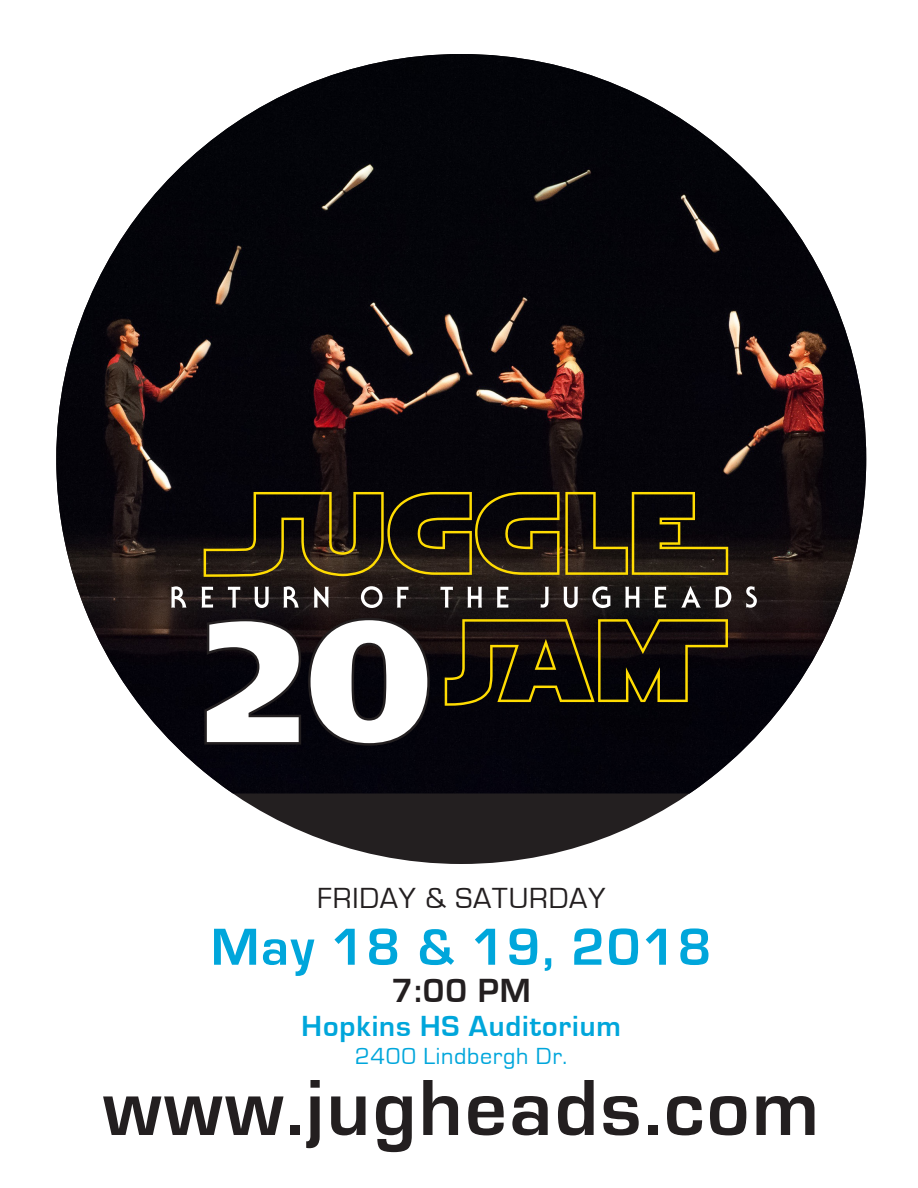
<style>
.page{position:relative;width:918px;height:1188px;background:#fff}
.page>*{position:absolute;margin:0;border:0;box-sizing:border-box;transform-origin:0 0}
.t1{font:700 82.5px "Eurostile";letter-spacing:.03em;color:#231f20}
.t2{font:700 54px "Eurostile";letter-spacing:.03em;color:#00a6db}
.t3{font:700 34.5px "Eurostile";color:#231f20}
.t4{font:700 30px "Eurostile";letter-spacing:.03em;color:#00a6db}
.t5{font:30px "Eurostile";letter-spacing:.03em;color:#231f20}
.t6{font:24px "Eurostile";letter-spacing:.03em;color:#00a6db}
</style>
<div class="page">
<div style="left:56px;top:54px;width:810px;height:810px;background:#231f20;border-radius:50%"></div>
<img style="left:56px;top:54px;width:810px;height:739px">
<svg style="left:204px;top:619px;width:97px;height:126px;background:#9b9a9c"></svg>
<svg style="left:308px;top:618px;width:122px;height:128px;background:#9e9d9f"></svg>
<svg style="left:445px;top:619px;width:283px;height:87px;background:#28200b"></svg>
<svg style="left:204px;top:492px;width:524px;height:85px"></svg>
<svg style="left:171px;top:586px;width:16px;height:22px"></svg>
<svg style="left:201px;top:587px;width:12px;height:21px"></svg>
<svg style="left:228px;top:587px;width:12px;height:21px"></svg>
<svg style="left:254px;top:587px;width:15px;height:21px"></svg>
<svg style="left:283px;top:586px;width:16px;height:22px"></svg>
<svg style="left:314px;top:586px;width:15px;height:22px"></svg>
<svg style="left:361px;top:586px;width:22px;height:22px"></svg>
<svg style="left:397px;top:587px;width:11px;height:21px"></svg>
<svg style="left:440px;top:587px;width:13px;height:21px"></svg>
<svg style="left:467px;top:587px;width:15px;height:21px"></svg>
<svg style="left:497px;top:587px;width:11px;height:21px"></svg>
<svg style="left:541px;top:587px;width:8px;height:21px"></svg>
<svg style="left:563px;top:587px;width:15px;height:21px"></svg>
<svg style="left:592px;top:586px;width:19px;height:22px"></svg>
<svg style="left:625px;top:587px;width:15px;height:21px"></svg>
<svg style="left:655px;top:587px;width:11px;height:21px"></svg>
<svg style="left:681px;top:586px;width:20px;height:22px"></svg>
<svg style="left:715px;top:586px;width:16px;height:22px"></svg>
<svg style="left:746px;top:586px;width:11px;height:22px"></svg>
<p class="t5" style="left:317px;top:882px;width:290px">FRIDAY &amp; SATURDAY</p>
<p class="t2" style="left:211px;top:918px;width:502px">May 18 &amp; 19, 2018</p>
<p class="t3" style="left:392px;top:972px;width:141px">7:00 PM</p>
<p class="t4" style="left:302px;top:1010px;width:321px">Hopkins HS Auditorium</p>
<p class="t6" style="left:355px;top:1044px;width:214px">2400 Lindbergh Dr.</p>
<p class="t1" style="left:103px;top:1063px;width:718px">www.jugheads.com</p>
</div>
